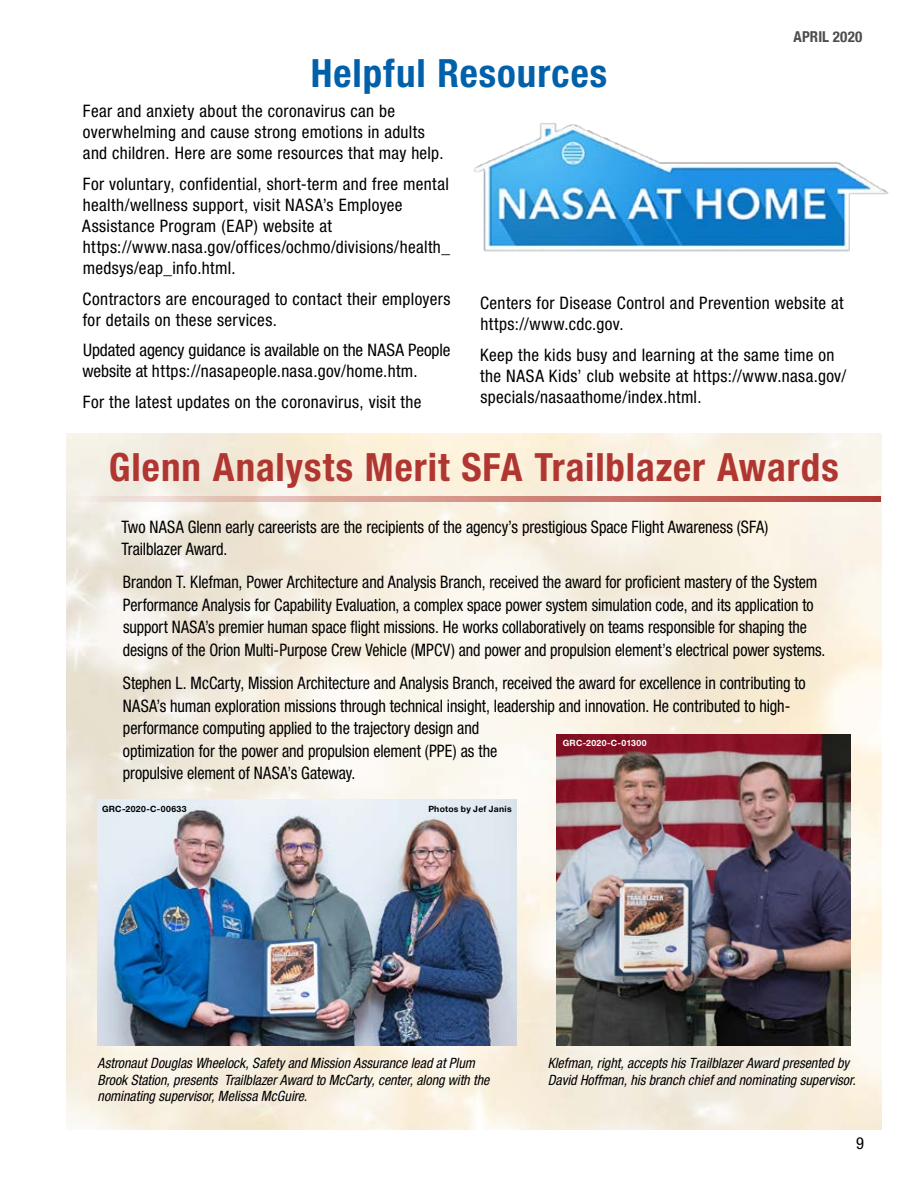
<style>
.page{position:relative;width:918px;height:1188px;background:#fff}
.page>*{position:absolute;margin:0;border:0;box-sizing:border-box;transform-origin:0 0}
.t1{font:700 condensed 39px "Helvetica Neue LT Std";letter-spacing:.025em;color:#b03731}
.t2{font:700 condensed 39px "Helvetica Neue LT Std";letter-spacing:.025em;color:#0061aa}
.t3{font:condensed 17.25px/21px "Helvetica Neue LT Std";letter-spacing:.02em;color:#000}
.t4{font:condensed 17.25px/22.5px "Helvetica Neue LT Std";color:#000;scale:.94 1}
.t5{font:condensed 17.25px/22.5px "Helvetica Neue LT Std";color:#000;scale:.93 1}
.t6{font:condensed 17.25px/21px "Helvetica Neue LT Std";color:#000}
.t7{font:condensed 16.5px "Helvetica Neue LT Std";color:#000}
.t8{font:700 condensed 15px "Helvetica Neue";letter-spacing:.015em;color:#4d4d4f}
.t9{font:italic condensed 14.25px/16.5px "Helvetica Neue LT Std";color:#000}
.t10{font:700 8.7px "Helvetica Neue LT Std";letter-spacing:.03em;color:#000}
.t11{font:700 8.7px "Helvetica Neue LT Std";letter-spacing:.035em;color:#fff}
</style>
<div class="page">
<img style="left:66px;top:433px;width:815px;height:697px">
<img style="left:557px;top:734px;width:293px;height:312px">
<img style="left:98px;top:800px;width:418px;height:246px">
<svg style="left:66px;top:497px;width:815px;height:5px;background:#d29288"></svg>
<img style="left:473px;top:123px;width:416px;height:129px">
<h3 class="t2" style="left:311px;top:50px;width:298px">Helpful Resources</h3>
<p class="t8" style="left:793px;top:24px;width:71px">APRIL 2020</p>
<p class="t3" style="left:83px;top:101px;width:362px">Fear and anxiety about the coronavirus can be overwhelming and cause strong emotions in adults and children. Here are some resources that may help.</p>
<p class="t3" style="left:82px;top:173px;width:369px">For voluntary, confidential, short-term and free mental health/wellness support, visit NASA’s Employee Assistance Program (EAP) website at https://www.nasa.gov/offices/ochmo/divisions/health_ medsys/eap_info.html.</p>
<p class="t3" style="left:83px;top:288px;width:369px">Contractors are encouraged to contact their employers for details on these services.</p>
<p class="t6" style="left:83px;top:340px;width:369px">Updated agency guidance is available on the NASA People website at https://nasapeople.nasa.gov/home.htm.</p>
<p class="t3" style="left:83px;top:391px;width:340px">For the latest updates on the coronavirus, visit the</p>
<p class="t3" style="left:480px;top:293px;width:365px">Centers for Disease Control and Prevention website at https://www.cdc.gov.</p>
<p class="t3" style="left:480px;top:344px;width:367px">Keep the kids busy and learning at the same time on the NASA Kids’ club website at https://www.nasa.gov/ specials/nasaathome/index.html.</p>
<h3 class="t1" style="left:109px;top:443px;width:731px">Glenn Analysts Merit SFA Trailblazer Awards</h3>
<p class="t4" style="left:121px;top:515px;width:690px">Two NASA Glenn early careerists are the recipients of the agency’s prestigious Space Flight Awareness (SFA)<br>Trailblazer Award.</p>
<p class="t5" style="left:123px;top:571px;width:757px">Brandon T. Klefman, Power Architecture and Analysis Branch, received the award for proficient mastery of the System Performance Analysis for Capability Evaluation, a complex space power system simulation code, and its application to support NASA’s premier human space flight missions. He works collaboratively on teams responsible for shaping the designs of the Orion Multi-Purpose Crew Vehicle (MPCV) and power and propulsion element’s electrical power systems.</p>
<p class="t4" style="left:123px;top:672px;width:728px">Stephen L. McCarty, Mission Architecture and Analysis Branch, received the award for excellence in contributing to NASA’s human exploration missions through technical insight, leadership and innovation. He contributed to high&shy;performance computing applied to the trajectory design and<br>optimization for the power and propulsion element (PPE) as the<br>propulsive element of NASA’s Gateway.</p>
<p class="t11" style="left:563px;top:738px;width:85px">GRC-2020-C-01300</p>
<p class="t10" style="left:102px;top:803px;width:86px">GRC-2020-C-00633</p>
<p class="t10" style="left:428px;top:803px;width:85px">Photos by Jef Janis</p>
<p class="t9" style="left:98px;top:1055px;width:393px">Astronaut Douglas Wheelock, Safety and Mission Assurance lead at Plum<br>Brook Station, presents Trailblazer Award to McCarty, center, along with the nominating supervisor, Melissa McGuire.</p>
<p class="t9" style="left:548px;top:1055px;width:310px">Klefman, right, accepts his Trailblazer Award presented by<br>David Hoffman, his branch chief and nominating supervisor.</p>
<p class="t7" style="left:856px;top:1134px;width:9px">9</p>
</div>
